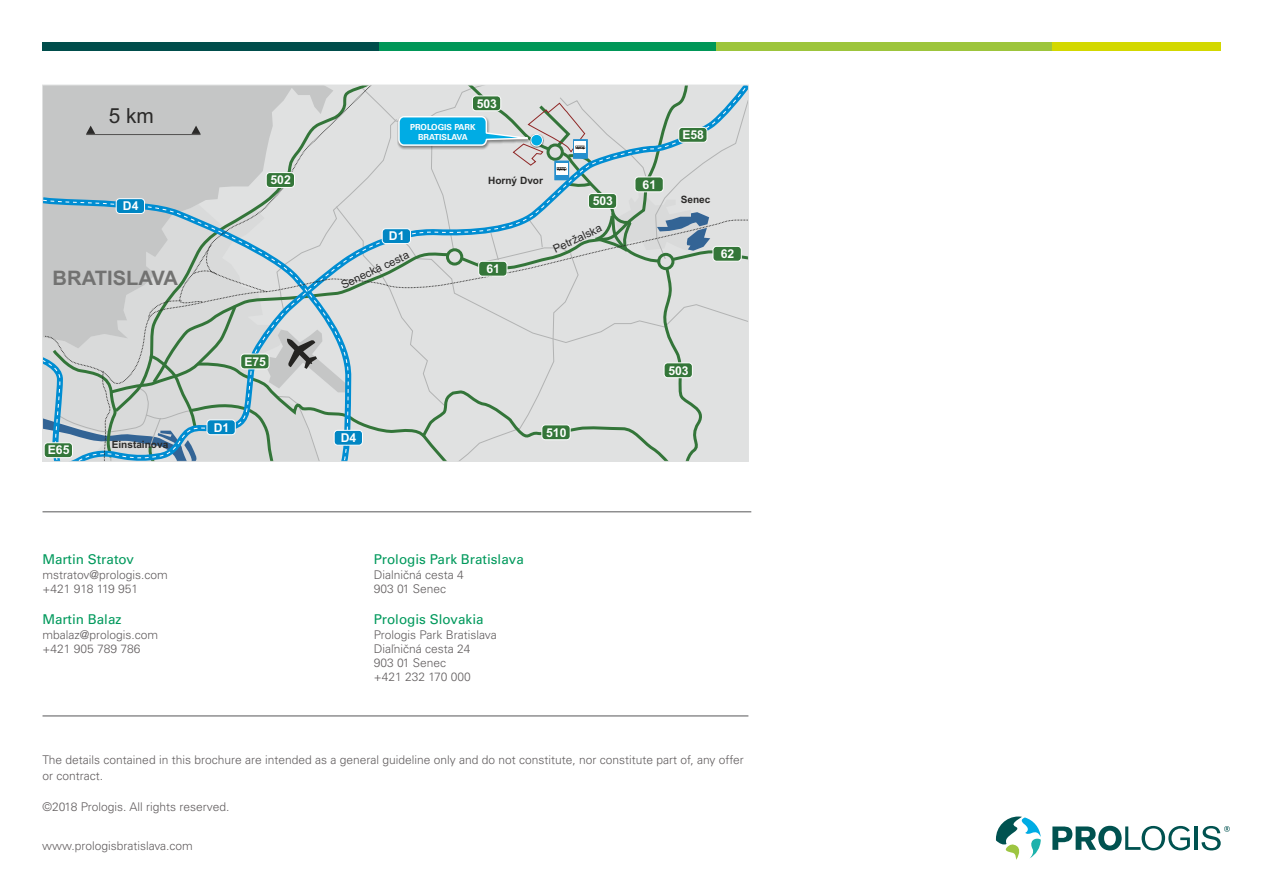
<style>
.page{position:relative;width:1263px;height:893px;background:#fff}
.page>*{position:absolute;margin:0;border:0;box-sizing:border-box;transform-origin:0 0}
.t1{font:20.85px "Arial";color:#2b2a29}
.t2{font:700 19.95px "Arial";color:#727271}
.t3{font:13.5px "Univers Com 55 Roman";color:#00995c}
.t4{font:700 12.15px "Arial";color:#fefefe}
.t5{font:300 12px/14.2px "Univers Com 45";color:#625e5f}
.t6{font:11.25px "Arial";color:#2b2a29}
.t7{font:700 10.05px "Arial";color:#2b2a29}
.t8{font:700 8.25px/9.9px "Univers Com 65";color:#fefefe;text-align:center}
</style>
<div class="page">
<svg style="left:996px;top:816px;width:45px;height:44px"></svg>
<hr style="left:1195px;top:826px;width:3px;height:24px;background:#005250">
<svg style="left:1052px;top:826px;width:138px;height:24px"></svg>
<svg style="left:1201px;top:826px;width:29px;height:24px"></svg>
<hr style="left:43px;top:716px;width:705px;height:1px;background:#575758">
<hr style="left:43px;top:511px;width:708px;height:1px;background:#575758">
<div style="left:43px;top:43px;width:336px;height:8px;background:#004d4b"></div>
<div style="left:716px;top:43px;width:336px;height:8px;background:#9dc53c"></div>
<div style="left:379px;top:43px;width:337px;height:8px;background:#009758"></div>
<div style="left:1052px;top:43px;width:168px;height:8px;background:#d3d800"></div>
<svg style="left:43px;top:85px;width:705px;height:376px;background:#c7d1d2"></svg>
<h1 class="t1" style="left:109px;top:107px;width:47px">5 km</h1>
<p class="t4" style="left:123px;top:201px;width:17px">D4</p>
<h2 class="t2" style="left:53px;top:270px;width:127px">BRATISLAVA</h2>
<p class="t4" style="left:48px;top:446px;width:23px">E65</p>
<p class="t7" style="left:112px;top:441px;width:58px">Einstainova</p>
<p class="t4" style="left:270px;top:175px;width:22px">502</p>
<p class="t4" style="left:244px;top:357px;width:23px">E75</p>
<p class="t4" style="left:214px;top:423px;width:17px">D1</p>
<p class="t3" style="left:43px;top:555px;width:93px">Martin Stratov</p>
<p class="t5" style="left:43px;top:569px;width:127px">mstratov@prologis.com +421 918 119 951</p>
<p class="t3" style="left:43px;top:614px;width:80px">Martin Balaz</p>
<p class="t5" style="left:43px;top:629px;width:117px">mbalaz@prologis.com +421 905 789 786</p>
<p class="t4" style="left:477px;top:99px;width:22px">503</p>
<p class="t8" style="left:410px;top:123px;width:67px">PROLOGIS PARK<br>BRATISLAVA</p>
<p class="t4" style="left:389px;top:232px;width:17px">D1</p>
<p class="t6" style="left:340px;top:281px;width:75px;rotate:-25deg">Senecká cesta</p>
<p class="t7" style="left:488px;top:177px;width:56px">Horný Dvor</p>
<p class="t4" style="left:486px;top:264px;width:15px">61</p>
<p class="t4" style="left:593px;top:196px;width:22px">503</p>
<p class="t6" style="left:552px;top:245px;width:54px;rotate:-25deg">Petržalska</p>
<p class="t4" style="left:643px;top:180px;width:15px">61</p>
<p class="t4" style="left:682px;top:130px;width:23px">E58</p>
<p class="t7" style="left:681px;top:196px;width:31px">Senec</p>
<p class="t4" style="left:721px;top:249px;width:15px">62</p>
<p class="t4" style="left:341px;top:433px;width:17px">D4</p>
<p class="t4" style="left:546px;top:428px;width:22px">510</p>
<p class="t4" style="left:668px;top:366px;width:22px">503</p>
<p class="t3" style="left:374px;top:555px;width:152px">Prologis Park Bratislava</p>
<p class="t5" style="left:374px;top:569px;width:92px">Dialničná cesta 4<br>903 01 Senec</p>
<p class="t3" style="left:374px;top:614px;width:111px">Prologis Slovakia</p>
<p class="t5" style="left:374px;top:629px;width:124px">Prologis Park Bratislava<br>Diaľničná cesta 24<br>903 01 Senec<br>+421 232 170 000</p>
<p class="t5" style="left:43px;top:754px;width:703px;line-height:15.6px">The details contained in this brochure are intended as a general guideline only and do not constitute, nor constitute part of, any offer or contract.</p>
<p class="t5" style="left:43px;top:801px;width:188px">©2018 Prologis. All rights reserved.</p>
<p class="t5" style="left:42px;top:840px;width:152px">www.prologisbratislava.com</p>
</div>
